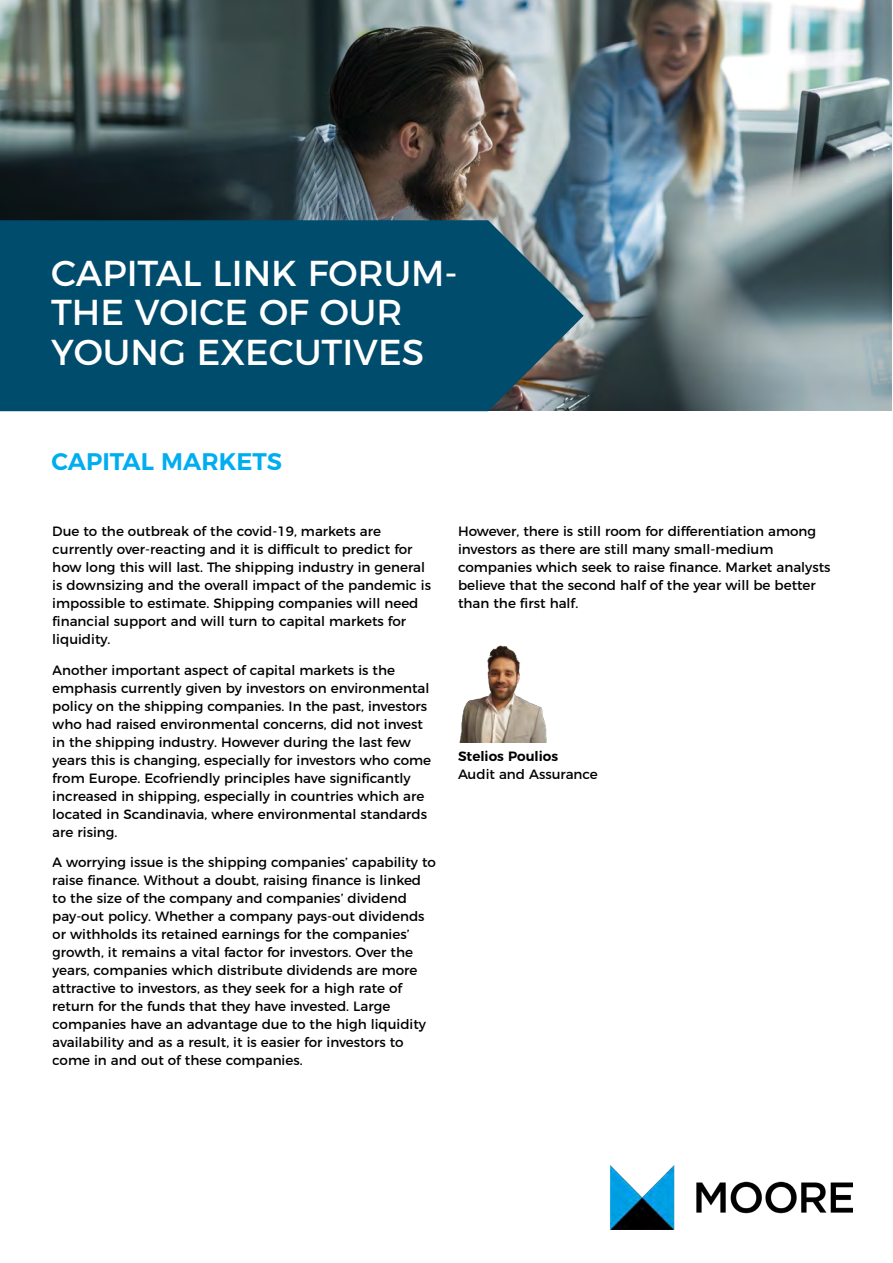
<style>
.page{position:relative;width:893px;height:1263px;background:#fff}
.page>*{position:absolute;margin:0;border:0;box-sizing:border-box;transform-origin:0 0}
.t1{font:36px/39.6px "Montserrat";color:#fff}
.t2{font:600 24px "Montserrat";color:#00aeef}
.t3{font:13.5px/18px "Montserrat";color:#000101}
.t4{font:600 13.5px "Montserrat";color:#000101}
</style>
<div class="page">
<img style="left:0;top:0;width:892px;height:410px">
<img style="left:610px;top:1165px;width:242px;height:64px">
<svg style="left:0;top:219px;width:585px;height:193px;background:#0b506e"></svg>
<img style="left:459px;top:645px;width:88px;height:97px">
<h1 class="t1" style="left:51px;top:250px;width:408px">CAPITAL LINK FORUM-<br>THE VOICE OF OUR<br>YOUNG EXECUTIVES</h1>
<h2 class="t2" style="left:51px;top:442px;width:232px">CAPITAL MARKETS</h2>
<p class="t3" style="left:52px;top:521px;width:380px">Due to the outbreak of the covid-19, markets are currently over-reacting and it is difficult to predict for how long this will last. The shipping industry in general is downsizing and the overall impact of the pandemic is impossible to estimate. Shipping companies will need financial support and will turn to capital markets for liquidity.</p>
<p class="t3" style="left:52px;top:660px;width:380px">Another important aspect of capital markets is the emphasis currently given by investors on environmental policy on the shipping companies. In the past, investors who had raised environmental concerns, did not invest in the shipping industry. However during the last few years this is changing, especially for investors who come from Europe. Ecofriendly principles have significantly increased in shipping, especially in countries which are located in Scandinavia, where environmental standards are rising.</p>
<p class="t3" style="left:52px;top:852px;width:385px">A worrying issue is the shipping companies’ capability to raise finance. Without a doubt, raising finance is linked to the size of the company and companies’ dividend pay-out policy. Whether a company pays-out dividends or withholds its retained earnings for the companies’ growth, it remains a vital factor for investors. Over the years, companies which distribute dividends are more attractive to investors, as they seek for a high rate of return for the funds that they have invested. Large companies have an advantage due to the high liquidity availability and as a result, it is easier for investors to come in and out of these companies.</p>
<p class="t3" style="left:458px;top:521px;width:374px">However, there is still room for differentiation among investors as there are still many small-medium companies which seek to raise finance. Market analysts believe that the second half of the year will be better than the first half.</p>
<p class="t4" style="left:458px;top:746px;width:102px">Stelios Poulios</p>
<p class="t3" style="left:458px;top:764px;width:141px">Audit and Assurance</p>
</div>
